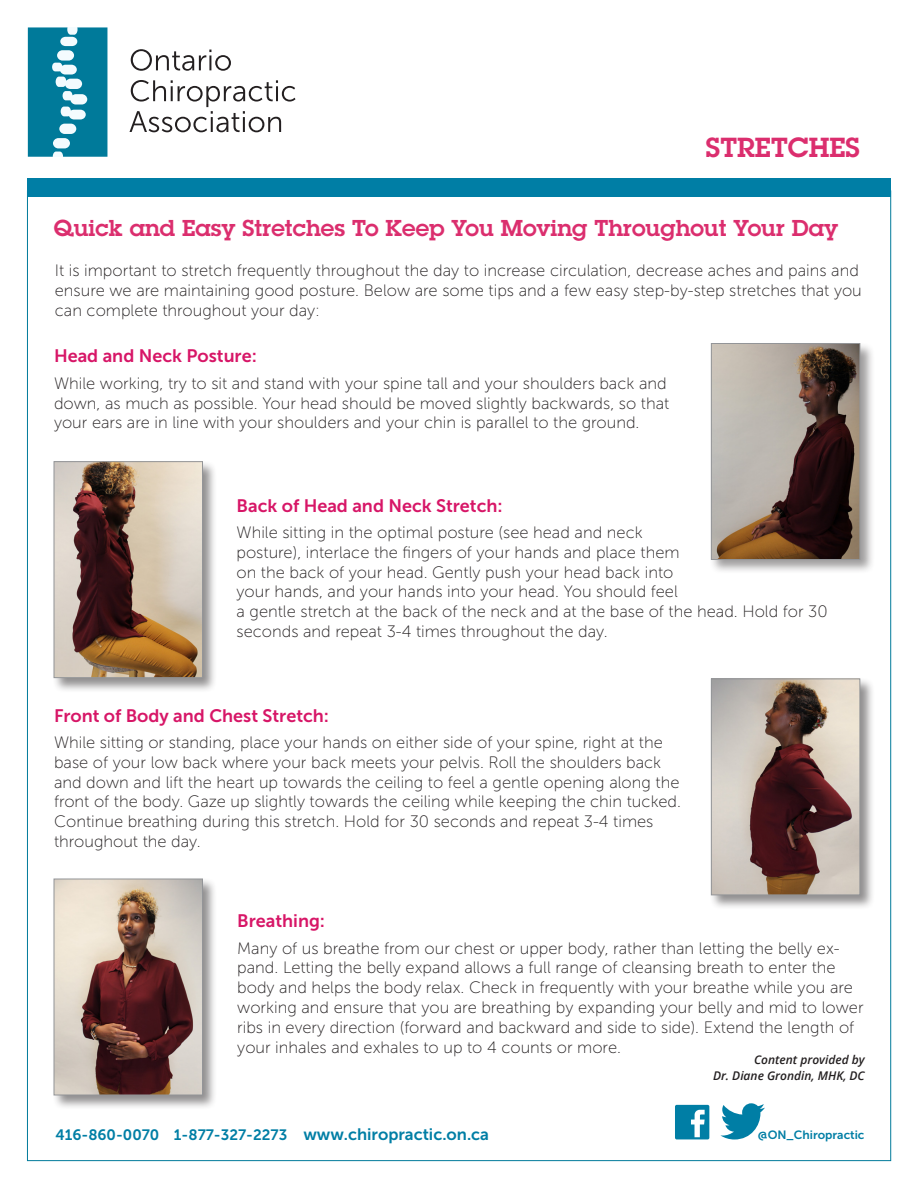
<style>
.page{position:relative;width:918px;height:1188px;background:#fff}
.page>*{position:absolute;margin:0;border:0;box-sizing:border-box;transform-origin:0 0}
.Head{font:600 27px "Lubalin Graph Std";color:#db2e6e}
.Head-2{font:600 22.5px "Lubalin Graph Std";color:#db2e6e}
.Heading2{font:18px "Museo Sans 700";color:#d71667}
.t1{font:16.5px/19.8px "Museo Sans 100";color:#231f20}
.t2{font:15px "Museo Sans 700";color:#007ea5}
.t3{font:italic 600 12px "Open Sans";color:#231f20}
.t4{font:12px "Museo Sans 700";color:#007ea5}
.s1{font-size:16.5px}
</style>
<div class="page">
<div style="left:27px;top:191px;width:864px;height:970px;background:#fff;border:1px solid #007a9a"></div>
<svg style="left:28px;top:27px;width:79px;height:130px;background:#278eaa"></svg>
<svg style="left:131px;top:49px;width:100px;height:22px"></svg>
<svg style="left:130px;top:80px;width:165px;height:52px"></svg>
<div style="left:27px;top:179px;width:864px;height:18px;background:#007ea5"></div>
<div style="left:710px;top:677px;width:165px;height:233px;background:#231f20;opacity:.5"></div>
<img style="left:713px;top:681px;width:145px;height:212px">
<div style="left:711px;top:679px;width:149px;height:216px;border:1px solid #939598"></div>
<div style="left:52px;top:877px;width:166px;height:233px;background:#231f20;opacity:.5"></div>
<img style="left:56px;top:881px;width:145px;height:212px">
<div style="left:54px;top:879px;width:149px;height:216px;border:1px solid #939598"></div>
<div style="left:52px;top:460px;width:166px;height:233px;background:#231f20;opacity:.5"></div>
<img style="left:56px;top:463px;width:145px;height:213px">
<div style="left:54px;top:461px;width:149px;height:217px;border:1px solid #939598"></div>
<div style="left:710px;top:342px;width:165px;height:233px;background:#231f20;opacity:.44"></div>
<img style="left:713px;top:345px;width:145px;height:213px">
<div style="left:711px;top:343px;width:149px;height:217px;border:1px solid #939598"></div>
<svg style="left:720px;top:1103px;width:45px;height:37px"></svg>
<div style="left:675px;top:1105px;width:34px;height:34px;background:#007ea5;border-radius:2px"></div>
<svg style="left:691px;top:1110px;width:14px;height:27px"></svg>
<p class="Head" style="left:706px;top:129px;width:156px">STRETCHES</p>
<p class="Head-2" style="left:54px;top:213px;width:786px">Quick and Easy Stretches To Keep You Moving Throughout Your Day</p>
<p class="t1" style="left:55px;top:261px;width:809px">It is important to stretch frequently throughout the day to increase circulation, decrease aches and pains and ensure we are maintaining good posture. Below are some tips and a few easy step-by-step stretches that you can complete throughout your day:</p>
<p class="Heading2" style="left:54px;top:346px;width:204px">Head and Neck Posture:</p>
<p class="t1" style="left:54px;top:374px;width:617px">While working, try to sit and stand with your spine tall and your shoulders back and down, as much as possible. Your head should be moved slightly backwards, so that your ears are in line with your shoulders and your chin is parallel to the ground.</p>
<p class="Heading2" style="left:237px;top:495px;width:268px">Back of Head and Neck Stretch:</p>
<p class="t1" style="left:237px;top:523px;width:593px">While sitting in the optimal posture (see head and neck<br>posture), interlace the fingers of your hands and place them<br>on the back of your head. Gently push your head back into<br>your hands, and your hands into your head. You should feel<br>a gentle stretch at the back of the neck and at the base of the head. Hold for 30 seconds and repeat 3-4 times throughout the day.</p>
<p class="Heading2" style="left:54px;top:705px;width:277px">Front of Body and Chest Stretch:</p>
<p class="t1" style="left:54px;top:733px;width:629px">While sitting or standing, place your hands on either side of your spine, right at the base of your low back where your back meets your pelvis. Roll the shoulders back and down and lift the heart up towards the ceiling to feel a gentle opening along the front of the body. Gaze up slightly towards the ceiling while keeping the chin tucked.<br>Continue breathing during this stretch. Hold for 30 seconds and repeat 3-4 times throughout the day.</p>
<p class="Heading2" style="left:237px;top:911px;width:89px">Breathing:</p>
<p class="t1" style="left:237px;top:938px;width:628px">Many of us breathe from our chest or upper body, rather than letting the belly ex&shy;pand. Letting the belly expand allows a full range of cleansing breath to enter the body and helps the body relax. Check in frequently with your breathe while you are working and ensure that you are breathing by expanding your belly and mid to lower ribs in every direction (forward and backward and side to side). Extend the length of your inhales and exhales to up to 4 counts or more.</p>
<p class="t3" style="left:754px;top:1051px;width:112px">Content provided by</p>
<p class="t3" style="left:713px;top:1068px;width:153px">Dr. Diane Grondin, MHK, DC</p>
<p class="t2" style="left:56px;top:1126px;width:435px">416-860-0070 1-877-327-2273 <span class="s1">www.chiropractic.on.ca</span></p>
<p class="t4" style="left:758px;top:1128px;width:108px">@ON_Chiropractic</p>
</div>
